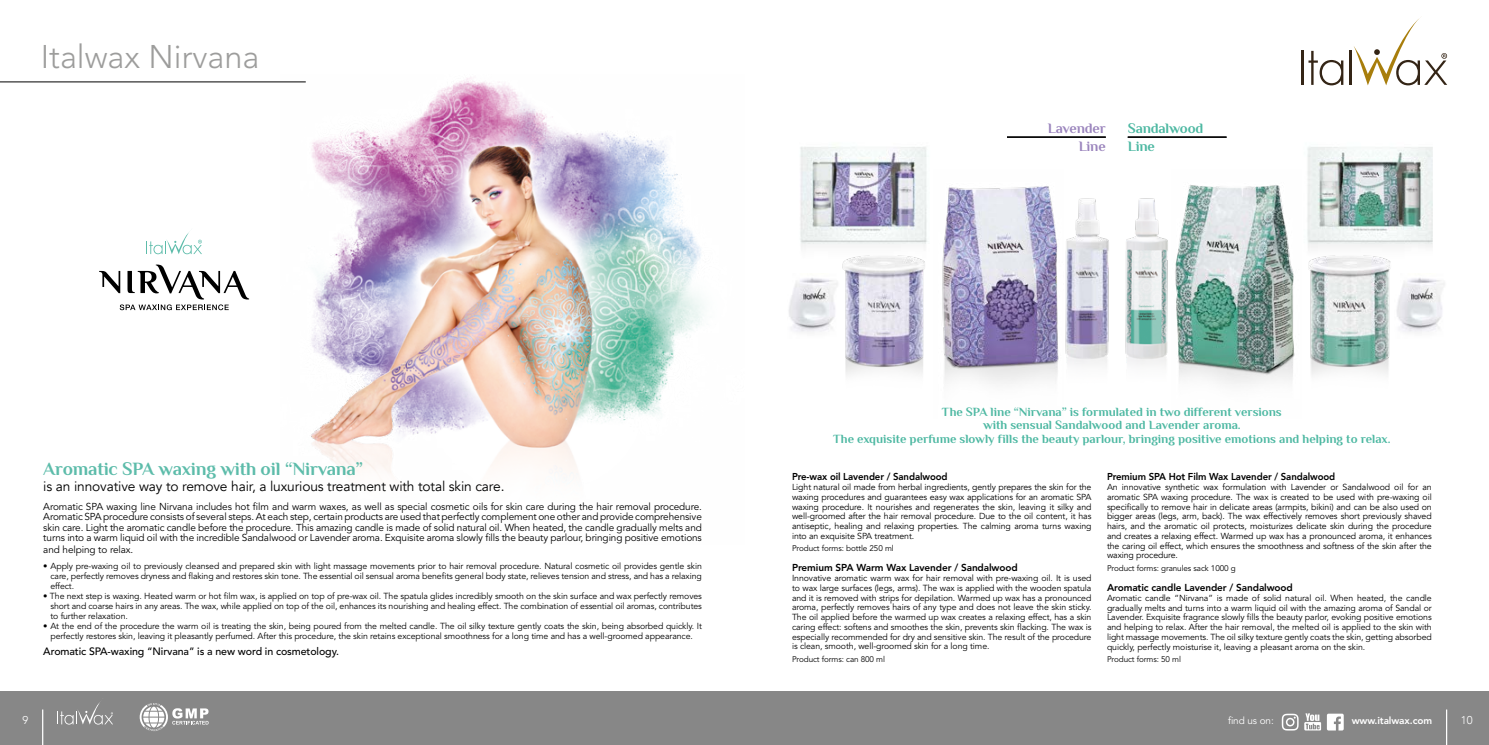
<style>
.page{position:relative;width:1489px;height:745px;background:#fff}
.page>*{position:absolute;margin:0;border:0;box-sizing:border-box;transform-origin:0 0}
.t1{font:300 32.5px "Avenir LT Std";color:#9d9d9c}
.t2{font:700 18.75px "Philosopher";letter-spacing:-.01em;color:#5dbcaa}
.t3{font:700 14.38px/17.5px "Philosopher";letter-spacing:-.01em;color:#4db8a2}
.t4{font:700 14.38px/17.5px "Philosopher";letter-spacing:-.01em;color:#9b85bd;text-align:right}
.t5{font:13.75px "Avenir";letter-spacing:-.01em;color:#000}
.t6{font:700 12.5px/13.8px "Philosopher";color:#4db8a2;text-align:center}
.t7{font:300 11.25px "Avenir";color:#fff}
.t8{font:500 10.62px "Avenir LT Std";letter-spacing:-.01em;color:#000}
.t9{font:10px/10.8px "Avenir LT Std";letter-spacing:-.01em;color:#000;text-align:justify}
.t10{font:800 10px "Avenir LT Std";letter-spacing:-.01em;color:#000}
.t11{font:800 10px "Avenir";letter-spacing:-.01em;color:#000;scale:.96 1}
.t12{font:800 10px "Avenir LT Std";letter-spacing:-.01em;color:#fff}
.t13{font:10px "Avenir LT Std";color:#fff}
.t14{font:8.75px/9.8px "Avenir LT Std";letter-spacing:-.01em;color:#000;text-align:justify}
.t15{font:8.75px/9.8px "Avenir";letter-spacing:-.01em;color:#000;text-align:justify}
.t16{font:8.12px "Avenir LT Std";letter-spacing:-.01em;color:#000}
</style>
<div class="page">
<div style="left:0;top:691px;width:1488px;height:53px;background:#878787"></div>
<hr style="left:42px;top:709px;width:1px;height:35px;background:#fff">
<svg style="left:57px;top:702px;width:56px;height:22px"></svg>
<svg style="left:140px;top:703px;width:68px;height:27px"></svg>
<hr style="left:1445px;top:709px;width:1px;height:35px;background:#fff">
<img style="left:281px;top:77px;width:423px;height:396px">
<svg style="left:146px;top:231px;width:56px;height:23px"></svg>
<svg style="left:99px;top:264px;width:150px;height:46px"></svg>
<hr style="left:0;top:81px;width:306px;height:1px;background:#000">
<hr style="left:1300px;top:51px;width:3px;height:34px;background:#342516">
<svg style="left:1308px;top:51px;width:35px;height:34px"></svg>
<hr style="left:1349px;top:51px;width:2px;height:34px;background:#342516">
<svg style="left:1350px;top:18px;width:96px;height:67px"></svg>
<img style="left:800px;top:147px;width:127px;height:100px">
<img style="left:942px;top:186px;width:117px;height:198px">
<img style="left:839px;top:228px;width:88px;height:147px">
<hr style="left:1006px;top:137px;width:99px;height:1px;background:#000">
<img style="left:1065px;top:198px;width:44px;height:167px">
<img style="left:789px;top:278px;width:49px;height:54px">
<img style="left:1307px;top:147px;width:126px;height:100px">
<img style="left:1175px;top:185px;width:120px;height:199px">
<img style="left:1307px;top:228px;width:84px;height:147px">
<img style="left:1125px;top:198px;width:43px;height:167px">
<hr style="left:1127px;top:137px;width:99px;height:1px;background:#000">
<img style="left:1396px;top:278px;width:49px;height:54px">
<svg style="left:1304px;top:713px;width:16px;height:17px"></svg>
<svg style="left:1281px;top:713px;width:17px;height:17px"></svg>
<svg style="left:1326px;top:713px;width:17px;height:17px"></svg>
<h1 class="t1" style="left:41px;top:37px;width:220px">Italwax Nirvana</h1>
<h3 class="t4" style="left:1047px;top:120px;width:60px">Lavender<br>Line</h3>
<h3 class="t3" style="left:1127px;top:120px;width:77px">Sandalwood<br>Line</h3>
<h2 class="t2" style="left:43px;top:456px;width:321px">Aromatic SPA waxing with oil “Nirvana”</h2>
<h3 class="t5" style="left:43px;top:478px;width:462px">is an innovative way to remove hair, a luxurious treatment with total skin care.</h3>
<p class="t9" style="left:43px;top:500px;width:660px">Aromatic SPA waxing line Nirvana includes hot film and warm waxes, as well as special cosmetic oils for skin care during the hair removal procedure.<br>Aromatic SPA procedure consists of several steps. At each step, certain products are used that perfectly complement one other and provide comprehensive skin care. Light the aromatic candle before the procedure. This amazing candle is made of solid natural oil. When heated, the candle gradually melts and turns into a warm liquid oil with the incredible Sandalwood or Lavender aroma. Exquisite aroma slowly fills the beauty parlour, bringing positive emotions and helping to relax.</p>
<p class="t14" style="left:50px;top:561px;width:653px;text-indent:-7px">• Apply pre-waxing oil to previously cleansed and prepared skin with light massage movements prior to hair removal procedure. Natural cosmetic oil provides gentle skin care, perfectly removes dryness and flaking and restores skin tone. The essential oil sensual aroma benefits general body state, relieves tension and stress, and has a relaxing effect.</p>
<p class="t14" style="left:50px;top:591px;width:653px;text-indent:-7px">• The next step is waxing. Heated warm or hot film wax, is applied on top of pre-wax oil. The spatula glides incredibly smooth on the skin surface and wax perfectly removes short and coarse hairs in any areas. The wax, while applied on top of the oil, enhances its nourishing and healing effect. The combination of essential oil aromas, contributes to further relaxation.</p>
<p class="t14" style="left:43px;top:621px;width:660px;text-align:center">• At the end of the procedure the warm oil is treating the skin, being poured from the melted candle. The oil silky texture gently coats the skin, being absorbed quickly. It perfectly restores skin, leaving it pleasantly perfumed. After this procedure, the skin retains exceptional smoothness for a long time and has a well-groomed appearance.</p>
<p class="t8" style="left:43px;top:645px;width:297px">Aromatic SPA-waxing “Nirvana” is a new word in cosmetology.</p>
<h3 class="t6" style="left:833px;top:404px;width:559px">The SPA line “Nirvana” is formulated in two different versions<br>with sensual Sandalwood and Lavender aroma.<br>The exquisite perfume slowly fills the beauty parlour, bringing positive emotions and helping to relax.</h3>
<p class="t11" style="left:792px;top:469px;width:163px">Pre-wax oil Lavender / Sandalwood</p>
<p class="t15" style="left:792px;top:482px;width:301px">Light natural oil made from herbal ingredients, gently prepares the skin for the waxing procedures and guarantees easy wax applications for an aromatic SPA waxing procedure. It nourishes and regenerates the skin, leaving it silky and well-groomed after the hair removal procedure. Due to the oil content, it has antiseptic, healing and relaxing properties. The calming aroma turns waxing into an exquisite SPA treatment.</p>
<p class="t16" style="left:792px;top:543px;width:103px">Product forms: bottle 250 ml</p>
<p class="t10" style="left:792px;top:561px;width:227px">Premium SPA Warm Wax Lavender / Sandalwood</p>
<p class="t14" style="left:792px;top:573px;width:301px">Innovative aromatic warm wax for hair removal with pre-waxing oil. It is used to wax large surfaces (legs, arms). The wax is applied with the wooden spatula and it is removed with strips for depilation. Warmed up wax has a pronounced aroma, perfectly removes hairs of any type and does not leave the skin sticky.<br>The oil applied before the warmed up wax creates a relaxing effect, has a skin caring effect: softens and smoothes the skin, prevents skin flacking. The wax is especially recommended for dry and sensitive skin. The result of the procedure is clean, smooth, well-groomed skin for a long time.</p>
<p class="t16" style="left:792px;top:654px;width:94px">Product forms: can 800 ml</p>
<p class="t11" style="left:1106px;top:469px;width:239px">Premium SPA Hot Film Wax Lavender / Sandalwood</p>
<p class="t15" style="left:1106px;top:482px;width:326px">An innovative synthetic wax formulation with Lavender or Sandalwood oil for an aromatic SPA waxing procedure. The wax is created to be used with pre-waxing oil specifically to remove hair in delicate areas (armpits, bikini) and can be also used on bigger areas (legs, arm, back). The wax effectively removes short previously shaved hairs, and the aromatic oil protects, moisturizes delicate skin during the procedure and creates a relaxing effect. Warmed up wax has a pronounced aroma, it enhances the caring oil effect, which ensures the smoothness and softness of the skin after the waxing procedure.</p>
<p class="t16" style="left:1106px;top:563px;width:130px">Product forms: granules sack 1000 g</p>
<p class="t10" style="left:1106px;top:581px;width:187px">Aromatic candle Lavender / Sandalwood</p>
<p class="t14" style="left:1106px;top:592px;width:326px">Aromatic candle “Nirvana” is made of solid natural oil. When heated, the candle gradually melts and turns into a warm liquid oil with the amazing aroma of Sandal or Lavender. Exquisite fragrance slowly fills the beauty parlor, evoking positive emotions and helping to relax. After the hair removal, the melted oil is applied to the skin with light massage movements. The oil silky texture gently coats the skin, getting absorbed quickly, perfectly moisturise it, leaving a pleasant aroma on the skin.</p>
<p class="t16" style="left:1106px;top:654px;width:75px">Product forms: 50 ml</p>
<p class="t7" style="left:22px;top:713px;width:7px">9</p>
<p class="t13" style="left:1227px;top:714px;width:47px">find us on:</p>
<p class="t7" style="left:1460px;top:713px;width:13px">10</p>
<p class="t12" style="left:1351px;top:714px;width:82px">www.italwax.com</p>
</div>
